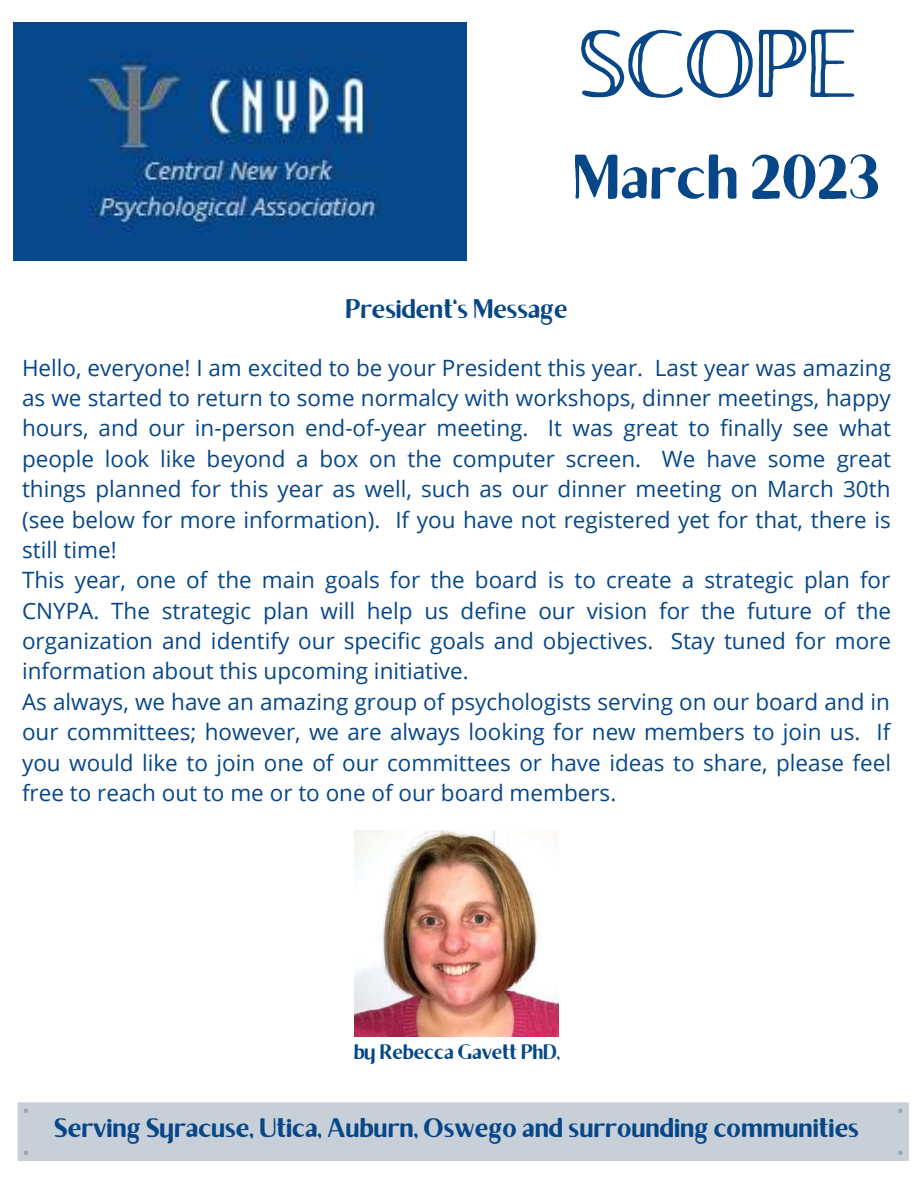
<style>
.page{position:relative;width:918px;height:1188px;background:#fff}
.page>*{position:absolute;margin:0;border:0;box-sizing:border-box;transform-origin:0 0}
.t1{font:95.55px "Brixton Sans TC Outline";color:#074788}
.t2{font:63px "Brixton Sans TC";color:#074788}
.t3{font:700 27px "Brixton Sans TC";color:#074788}
.t4{font:27px "Brixton Sans TC";color:#074788}
.t5{font:22.5px/30.3px "Open Sans";color:#074788}
.t6{font:21px "Brixton Sans TC";color:#074788}
</style>
<div class="page">
<div style="left:18px;top:1102px;width:891px;height:59px;background:#c7d0d8"></div>
<svg style="left:23px;top:1108px;width:5px;height:5px"></svg>
<svg style="left:898px;top:1108px;width:5px;height:5px"></svg>
<svg style="left:898px;top:1150px;width:5px;height:5px"></svg>
<svg style="left:23px;top:1150px;width:5px;height:5px"></svg>
<img style="left:14px;top:22px;width:452px;height:239px">
<img style="left:354px;top:831px;width:205px;height:206px">
<h1 class="t1" style="left:579px;top:29px;width:277px">SCOPE</h1>
<h2 class="t2" style="left:573px;top:154px;width:309px">March 2023</h2>
<p class="t4" style="left:346px;top:299px;width:223px">President's Message</p>
<p class="t5" style="left:22px;top:352px;width:871px">Hello, everyone! I am excited to be your President this year. Last year was amazing as we started to return to some normalcy with workshops, dinner meetings, happy hours, and our in-person end-of-year meeting. It was great to finally see what people look like beyond a box on the computer screen. We have some great things planned for this year as well, such as our dinner meeting on March 30th (see below for more information). If you have not registered yet for that, there is still time!<br>This year, one of the main goals for the board is to create a strategic plan for CNYPA. The strategic plan will help us define our vision for the future of the organization and identify our specific goals and objectives. Stay tuned for more information about this upcoming initiative.<br>As always, we have an amazing group of psychologists serving on our board and in our committees; however, we are always looking for new members to join us. If you would like to join one of our committees or have ideas to share, please feel free to reach out to me or to one of our board members.</p>
<p class="t6" style="left:354px;top:1044px;width:208px">by Rebecca Gavett PhD,</p>
<p class="t3" style="left:54px;top:1118px;width:806px">Serving Syracuse, Utica, Auburn, Oswego and surrounding communities</p>
</div>
